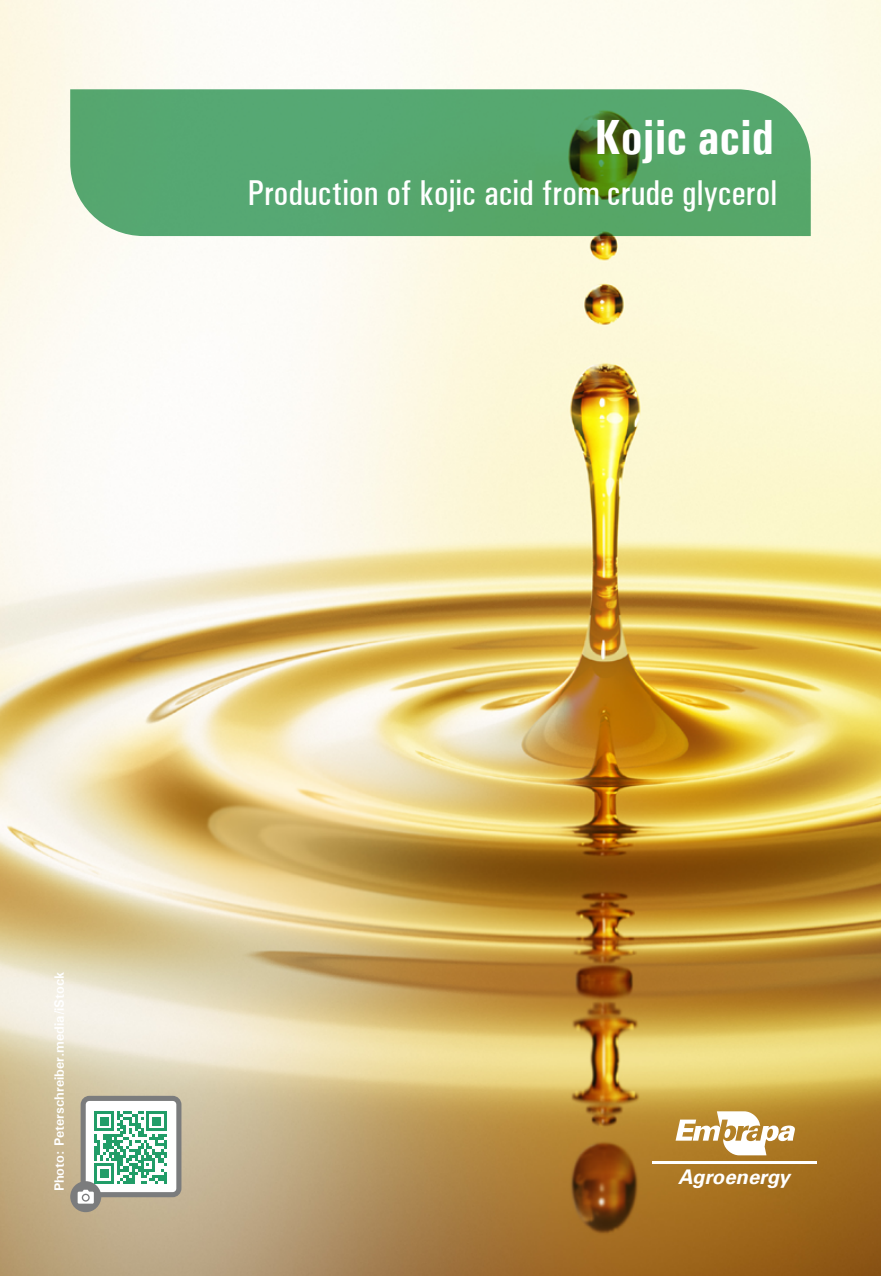
<style>
.page{position:relative;width:881px;height:1276px;background:#fff}
.page>*{position:absolute;margin:0;border:0;box-sizing:border-box;transform-origin:0 0}
.t1{font:700 49.5px "Univers Condensed";color:#fff}
.t2{font:500 condensed 36px "Univers";color:#fff}
.t3{font:italic 700 20.25px "Univers LT";color:#fff}
.t4{font:700 13.5px "Univers";color:#fff}
</style>
<div class="page">
<img style="left:0;top:0;width:880px;height:1276px">
<svg style="left:70px;top:89px;width:740px;height:147px;background:#58a66d"></svg>
<hr style="left:652px;top:1161px;width:164px;height:2px;background:#fff">
<svg style="left:669px;top:1111px;width:126px;height:59px"></svg>
<div style="left:70px;top:1181px;width:31px;height:31px;background:#7b7c7d;border-radius:50%"></div>
<svg style="left:78px;top:1095px;width:103px;height:108px"></svg>
<h1 class="t1" style="left:594px;top:107px;width:181px">Kojic acid</h1>
<p class="t2" style="left:247px;top:172px;width:531px">Production of kojic acid from crude glycerol</p>
<p class="t4" style="left:51px;top:1191px;width:221px;rotate:-90deg">Photo: Peterschreiber.media/iStock</p>
<p class="t3" style="left:677px;top:1164px;width:113px">Agroenergy</p>
</div>
